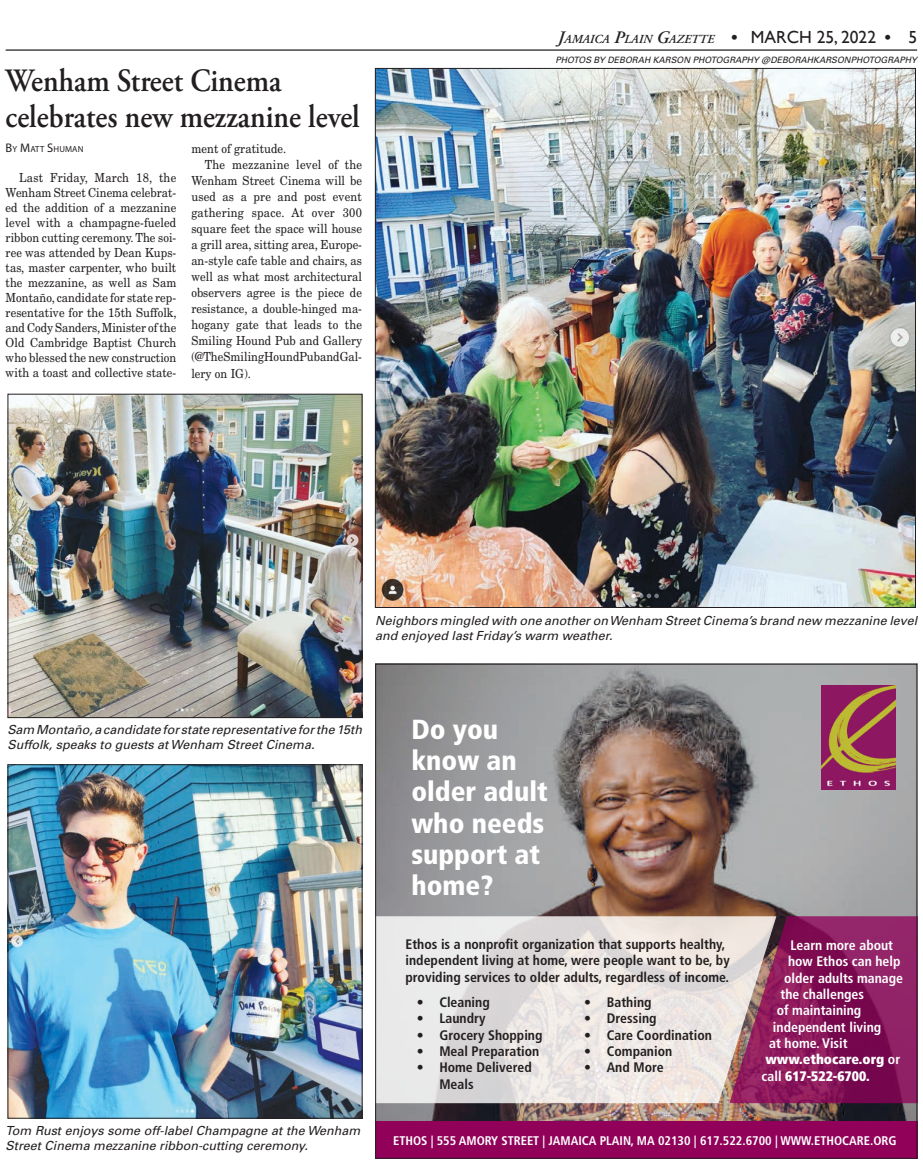
<style>
.page{position:relative;width:923px;height:1170px;background:#fff}
.page>*{position:absolute;margin:0;border:0;box-sizing:border-box;transform-origin:0 0}
._1__Headline{font:600 32.5px/36.2px "Adobe Garamond Pro";color:#231f20;scale:.9 1}
.t1{font:900 condensed 27.62px/31.4px "Frutiger LT Std";color:#fff}
.t2{font:700 condensed 13.75px/16.2px "Frutiger LT Std";color:#231f20}
.t3{font:700 condensed 13.75px "Frutiger LT Std";color:#fff}
.t4{font:900 condensed 13.75px "Frutiger LT Std";color:#fff}
._1__Body_Text{font:12.5px/15px "New Century Schlbk";letter-spacing:.005em;color:#231f20;text-align:justify;scale:.9 1}
._1__CutlineNoRule{font:italic 12.5px/15px "Univers";color:#231f20}
.t5{font:700 condensed 12.5px "Frutiger LT Std";color:#fff}
.t6{font:italic 600 12.25px "Adobe Garamond Pro";color:#231f20}
.Photo_Credit{font:italic 8.75px "Univers";color:#231f20}
.ByLineLeft{font:8.75px "Myriad Pro";letter-spacing:.015em;color:#231f20}
.s1{font-size:12.5px}
.s2{font-size:17.5px}
.s3{font-family:"Times";font-weight:400;font-style:normal;font-size:17.5px}
.s4{font-family:"Gill Sans";font-weight:400;font-style:normal;font-size:17.5px}
.s5{font-weight:700}
</style>
<div class="page">
<hr style="left:6px;top:49px;width:911px;height:2px;background:#231f20">
<img style="left:377px;top:666px;width:538px;height:455px">
<svg style="left:377px;top:916px;width:352px;height:187px;background:#e7e3e2"></svg>
<div style="left:375px;top:1121px;width:542px;height:38px;background:#91015a"></div>
<svg style="left:729px;top:916px;width:186px;height:187px;background:#923169"></svg>
<img style="left:821px;top:686px;width:74px;height:104px">
<img style="left:377px;top:70px;width:536px;height:536px">
<img style="left:9px;top:396px;width:351px;height:320px">
<div style="left:7px;top:394px;width:355px;height:324px;border:1px solid #231f20"></div>
<img style="left:9px;top:766px;width:351px;height:351px">
<div style="left:7px;top:764px;width:355px;height:355px;border:1px solid #231f20"></div>
<p class="_1__Headline" style="left:6px;top:63px;width:395px">Wenham Street Cinema celebrates new mezzanine level</p>
<p class="ByLineLeft" style="left:6px;top:144px;width:79px"><span class="s1">B</span>Y <span class="s1">M</span>ATT <span class="s1">S</span>HUMAN</p>
<p class="_1__Body_Text" style="left:6px;top:170px;width:192px;text-indent:14px">Last Friday, March 18, the Wenham Street Cinema celebrat&shy;ed the addition of a mezzanine level with a champagne-fueled ribbon cutting ceremony. The soi&shy;ree was attended by Dean Kups&shy;tas, master carpenter, who built the mezzanine, as well as Sam Montaño, candidate for state rep&shy;resentative for the 15th Suffolk, and Cody Sanders, Minister of the Old Cambridge Baptist Church who blessed the new construction with a toast and collective state-</p>
<p class="_1__Body_Text" style="left:191px;top:141px;width:107px">ment of gratitude.</p>
<p class="_1__Body_Text" style="left:191px;top:156px;width:191px;line-height:16px;text-indent:14px">The mezzanine level of the Wenham Street Cinema will be used as a pre and post event gathering space. At over 300 square feet the space will house a grill area, sitting area, Europe&shy;an-style cafe table and chairs, as well as what most architectural observers agree is the piece de resistance, a double-hinged ma&shy;hogany gate that leads to the Smiling Hound Pub and Gallery (@TheSmilingHoundPubandGal&shy;lery on IG).</p>
<p class="t6" style="left:558px;top:32px;width:360px"><span class="s2">J</span>AMAICA <span class="s2">P</span>LAIN <span class="s2">G</span>AZETTE <span class="s3">•</span> <span class="s4">MARCH 25, 2022</span> <span class="s3">•</span> <span class="s4">5</span></p>
<p class="Photo_Credit" style="left:555px;top:55px;width:363px">PHOTOS BY DEBORAH KARSON PHOTOGRAPHY @DEBORAHKARSONPHOTOGRAPHY</p>
<p class="_1__CutlineNoRule" style="left:375px;top:613px;width:543px">Neighbors mingled with one another on Wenham Street Cinema’s brand new mezzanine level and enjoyed last Friday’s warm weather.</p>
<p class="_1__CutlineNoRule" style="left:8px;top:721px;width:356px">Sam Montaño, a candidate for state representative for the 15th<br>Suffolk, speaks to guests at Wenham Street Cinema.</p>
<p class="_1__CutlineNoRule" style="left:6px;top:1123px;width:356px">Tom Rust enjoys some off-label Champagne at the Wenham<br>Street Cinema mezzanine ribbon-cutting ceremony.</p>
<p class="t1" style="left:411px;top:713px;width:138px">Do you know an older adult who needs support at home?</p>
<p class="t2" style="left:405px;top:936px;width:326px">Ethos is a nonprofit organization that supports healthy, independent living at home, were people want to be, by providing services to older adults, regardless of income.</p>
<p class="t2" style="left:417px;top:994px;width:74px">• Cleaning</p>
<p class="t2" style="left:417px;top:1011px;width:70px">• Laundry</p>
<p class="t2" style="left:417px;top:1027px;width:127px">• Grocery Shopping</p>
<p class="t2" style="left:417px;top:1043px;width:124px">• Meal Preparation</p>
<p class="t2" style="left:439px;top:1060px;width:94px;text-indent:-23px">• Home Delivered<br>Meals</p>
<p class="t2" style="left:584px;top:994px;width:69px">• Bathing</p>
<p class="t2" style="left:584px;top:1011px;width:74px">• Dressing</p>
<p class="t2" style="left:584px;top:1027px;width:129px">• Care Coordination</p>
<p class="t2" style="left:584px;top:1043px;width:90px">• Companion</p>
<p class="t2" style="left:584px;top:1060px;width:81px">• And More</p>
<p class="t3" style="left:790px;top:937px;width:104px">Learn more about</p>
<p class="t3" style="left:788px;top:953px;width:114px">how Ethos can help</p>
<p class="t3" style="left:784px;top:970px;width:120px">older adults manage</p>
<p class="t3" style="left:780px;top:986px;width:85px">the challenges</p>
<p class="t3" style="left:776px;top:1002px;width:86px">of maintaining</p>
<p class="t3" style="left:773px;top:1019px;width:110px">independent living</p>
<p class="t3" style="left:769px;top:1035px;width:80px">at home. Visit</p>
<p class="t4" style="left:765px;top:1051px;width:136px">www.ethocare.org <span class="s5">or</span></p>
<p class="t4" style="left:761px;top:1067px;width:110px"><span class="s5">call</span> 617-522-6700.</p>
<p class="t5" style="left:393px;top:1133px;width:505px">ETHOS | 555 AMORY STREET | JAMAICA PLAIN, MA 02130 | 617.522.6700 | WWW.ETHOCARE.ORG</p>
</div>
